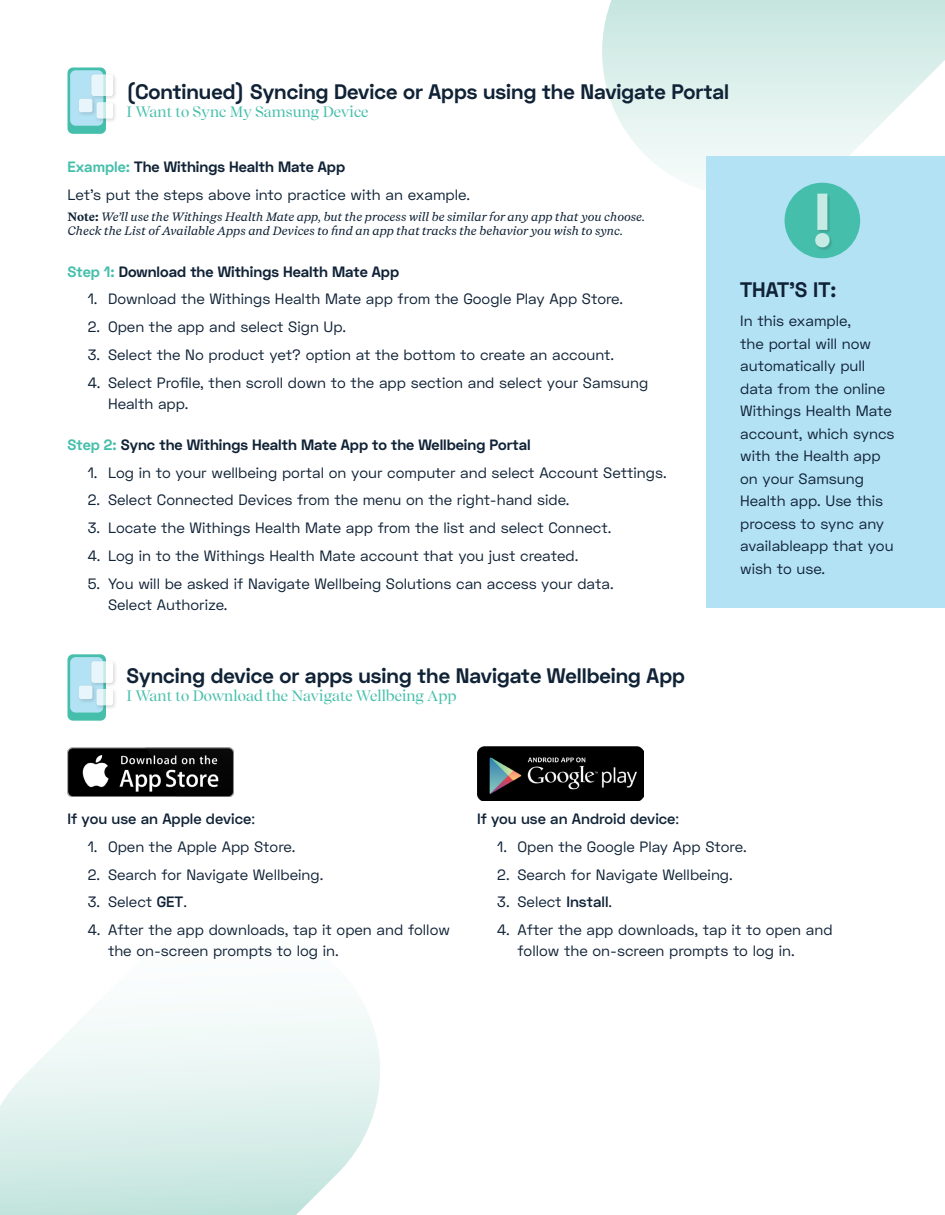
<style>
.page{position:relative;width:945px;height:1215px;background:#fff}
.page>*{position:absolute;margin:0;border:0;box-sizing:border-box;transform-origin:0 0}
.Subheading{font:700 21px "Space Grotesk";color:#102236}
.Body_Copy{font:15px/22.5px "Space Grotesk";color:#102236}
.Example_Header{font:700 15px "Space Grotesk";color:#102236}
.Sub_Subheader{font:15px "Recife Display";color:#45bfab}
.Body_Copy-2{font:600 15px "Space Grotesk";color:#102236}
.Note_Text{font:italic 12px/14.4px "Recife Text";color:#102236}
.s1{color:#45bfab}
.s2{font-weight:700;font-style:normal}
.s3{font-weight:400}
.s4{font-weight:600}
</style>
<div class="page">
<svg style="left:0;top:1005px;width:380px;height:210px"></svg>
<svg style="left:602px;top:0;width:343px;height:184px"></svg>
<div style="left:68px;top:68px;width:38px;height:66px;background:#45bfab;border-radius:5px"></div>
<div style="left:70px;top:70px;width:33px;height:56px;background:#b4e2f5;border-radius:5px"></div>
<div style="left:89px;top:72px;width:29px;height:29px;background:#231f20;opacity:.25"></div>
<svg style="left:91px;top:74px;width:22px;height:22px"></svg>
<div style="left:77px;top:97px;width:20px;height:20px;background:#231f20;opacity:.25"></div>
<div style="left:79px;top:99px;width:13px;height:13px;background:#e8f6fb;border-radius:2px"></div>
<div style="left:94px;top:100px;width:24px;height:23px;background:#231f20;opacity:.25"></div>
<svg style="left:97px;top:102px;width:16px;height:17px"></svg>
<div style="left:68px;top:654px;width:38px;height:67px;background:#45bfab;border-radius:5px"></div>
<div style="left:70px;top:657px;width:33px;height:56px;background:#b4e2f5;border-radius:5px"></div>
<div style="left:89px;top:659px;width:29px;height:29px;background:#231f20;opacity:.25"></div>
<svg style="left:91px;top:661px;width:22px;height:22px"></svg>
<div style="left:77px;top:683px;width:20px;height:21px;background:#231f20;opacity:.25"></div>
<div style="left:79px;top:686px;width:13px;height:13px;background:#e8f6fb;border-radius:2px"></div>
<div style="left:94px;top:687px;width:24px;height:23px;background:#231f20;opacity:.25"></div>
<svg style="left:97px;top:689px;width:16px;height:16px"></svg>
<img style="left:68px;top:747px;width:166px;height:49px">
<img style="left:477px;top:747px;width:166px;height:54px">
<div style="left:706px;top:156px;width:239px;height:452px;background:#b4e2f5"></div>
<div style="left:785px;top:183px;width:75px;height:75px;background:#45bfab;border-radius:50%"></div>
<div style="left:815px;top:194px;width:19px;height:58px;background:#231f20;opacity:.25"></div>
<svg style="left:815px;top:194px;width:15px;height:53px"></svg>
<p class="Subheading" style="left:127px;top:78px;width:604px">(Continued) Syncing Device or Apps using the Navigate Portal</p>
<p class="Sub_Subheader" style="left:127px;top:101px;width:243px">I Want to Sync My Samsung Device</p>
<p class="Example_Header" style="left:68px;top:157px;width:279px"><span class="s1">Example:</span> The Withings Health Mate App</p>
<p class="Body_Copy" style="left:68px;top:183px;width:404px">Let’s put the steps above into practice with an example.</p>
<p class="Note_Text" style="left:68px;top:209px;width:579px"><span class="s2">Note:</span> We’ll use the Withings Health Mate app, but the process will be similar for any app that you choose.<br>Check the List of Available Apps and Devices to find an app that tracks the behavior you wish to sync.</p>
<p class="Example_Header" style="left:68px;top:262px;width:333px"><span class="s1">Step 1:</span> Download the Withings Health Mate App</p>
<p class="Body_Copy" style="left:88px;top:288px;width:537px">1. Download the Withings Health Mate app from the Google Play App Store.</p>
<p class="Body_Copy" style="left:88px;top:316px;width:260px">2. Open the app and select Sign Up.</p>
<p class="Body_Copy" style="left:88px;top:343px;width:528px">3. Select the No product yet? option at the bottom to create an account.</p>
<p class="Body_Copy" style="left:108px;top:372px;width:542px;line-height:21px;text-indent:-20px">4. Select Profile, then scroll down to the app section and select your Samsung<br>Health app.</p>
<p class="Example_Header" style="left:68px;top:435px;width:465px"><span class="s1">Step 2:</span> Sync the Withings Health Mate App to the Wellbeing Portal</p>
<p class="Body_Copy" style="left:88px;top:461px;width:580px">1. Log in to your wellbeing portal on your computer and select Account Settings.</p>
<p class="Body_Copy" style="left:88px;top:489px;width:483px">2. Select Connected Devices from the menu on the right-hand side.</p>
<p class="Body_Copy" style="left:88px;top:517px;width:525px">3. Locate the Withings Health Mate app from the list and select Connect.</p>
<p class="Body_Copy" style="left:88px;top:544px;width:492px">4. Log in to the Withings Health Mate account that you just created.</p>
<p class="Body_Copy" style="left:108px;top:573px;width:507px;line-height:21px;text-indent:-20px">5. You will be asked if Navigate Wellbeing Solutions can access your data.<br>Select Authorize.</p>
<p class="Subheading" style="left:740px;top:276px;width:98px">THAT’S IT:</p>
<p class="Body_Copy" style="left:740px;top:310px;width:153px">In this example,<br>the portal will now automatically pull data from the online<br>Withings Health Mate</p>
<p class="Body_Copy" style="left:740px;top:422px;width:156px">account, which syncs with the Health app on your Samsung<br>Health app. Use this process to sync any availableapp that you wish to use.</p>
<p class="Subheading" style="left:127px;top:662px;width:560px">Syncing device or apps using the Navigate Wellbeing App</p>
<p class="Sub_Subheader" style="left:127px;top:685px;width:331px">I Want to Download the Navigate Wellbeing App</p>
<p class="Body_Copy-2" style="left:68px;top:809px;width:189px">If you use an Apple device<span class="s3">:</span></p>
<p class="Body_Copy" style="left:88px;top:835px;width:209px">1. Open the Apple App Store.</p>
<p class="Body_Copy" style="left:88px;top:863px;width:237px">2. Search for Navigate Wellbeing.</p>
<p class="Body_Copy" style="left:88px;top:891px;width:101px">3. Select <span class="s4">GET</span>.</p>
<p class="Body_Copy" style="left:108px;top:919px;width:343px;line-height:21px;text-indent:-20px">4. After the app downloads, tap it open and follow the on-screen prompts to log in.</p>
<p class="Body_Copy-2" style="left:477px;top:809px;width:204px">If you use an Android device<span class="s3">:</span></p>
<p class="Body_Copy" style="left:497px;top:835px;width:251px">1. Open the Google Play App Store.</p>
<p class="Body_Copy" style="left:497px;top:863px;width:237px">2. Search for Navigate Wellbeing.</p>
<p class="Body_Copy" style="left:497px;top:891px;width:116px">3. Select <span class="s4">Install</span>.</p>
<p class="Body_Copy" style="left:518px;top:919px;width:317px;line-height:21px;text-indent:-20px">4. After the app downloads, tap it to open and follow the on-screen prompts to log in.</p>
</div>
